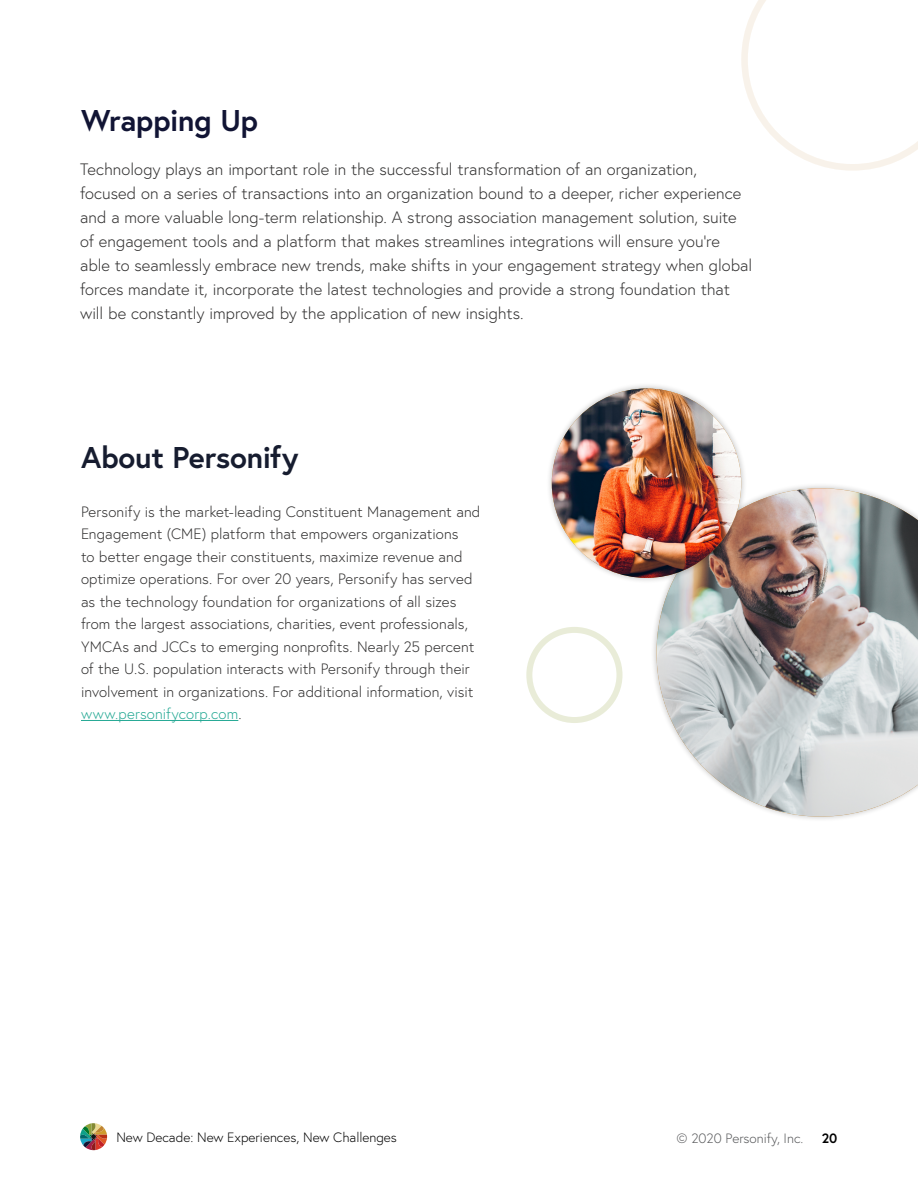
<style>
.page{position:relative;width:918px;height:1188px;background:#fff}
.page>*{position:absolute;margin:0;border:0;box-sizing:border-box;transform-origin:0 0}
.t1{font:700 30px "Europa";letter-spacing:-.01em;color:#161c2f}
.t2{font:700 30px "Europa";letter-spacing:-.01em;color:#111434}
.t3{font:300 16.5px/24px "Europa";color:#2f2e2e}
.t4{font:300 15px/22.5px "Europa";letter-spacing:.005em;color:#2f2e2e}
.t5{font:300 13.5px "Europa";color:#000}
.t6{font:300 13.5px "Europa";color:#58595b}
.t7{font:700 13.5px "Europa";color:#000}
.s1{color:#27a995}
</style>
<div class="page">
<svg style="left:80px;top:1123px;width:27px;height:27px"></svg>
<svg style="left:741px;top:0;width:177px;height:171px"></svg>
<div style="left:526px;top:627px;width:97px;height:96px;border:6px solid #8fa23b;border-radius:50%"></div>
<div style="left:650px;top:482px;width:268px;height:341px;background:#000;opacity:.25"></div>
<img style="left:657px;top:488px;width:261px;height:329px">
<div style="left:546px;top:382px;width:201px;height:202px;background:#000;opacity:.25"></div>
<img style="left:552px;top:388px;width:189px;height:190px;border-radius:95px">
<hr style="left:81px;top:720px;width:157px;height:1px;background:#27a995">
<h1 class="t2" style="left:81px;top:100px;width:178px">Wrapping Up</h1>
<p class="t3" style="left:80px;top:157px;width:674px">Technology plays an important role in the successful transformation of an organization, focused on a series of transactions into an organization bound to a deeper, richer experience and a more valuable long-term relationship. A strong association management solution, suite of engagement tools and a platform that makes streamlines integrations will ensure you’re able to seamlessly embrace new trends, make shifts in your engagement strategy when global forces mandate it, incorporate the latest technologies and provide a strong foundation that will be constantly improved by the application of new insights.</p>
<h1 class="t1" style="left:81px;top:437px;width:219px">About Personify</h1>
<p class="t4" style="left:81px;top:500px;width:401px">Personify is the market-leading Constituent Management and Engagement (CME) platform that empowers organizations<br>to better engage their constituents, maximize revenue and optimize operations. For over 20 years, Personify has served as the technology foundation for organizations of all sizes from the largest associations, charities, event professionals, YMCAs and JCCs to emerging nonprofits. Nearly 25 percent of the U.S. population interacts with Personify through their involvement in organizations. For additional information, visit <span class="s1">www.personifycorp.com</span>.</p>
<p class="t5" style="left:116px;top:1129px;width:282px">New Decade: New Experiences, New Challenges</p>
<p class="t6" style="left:677px;top:1130px;width:128px">© 2020 Personify, Inc.</p>
<p class="t7" style="left:822px;top:1129px;width:17px">20</p>
</div>
